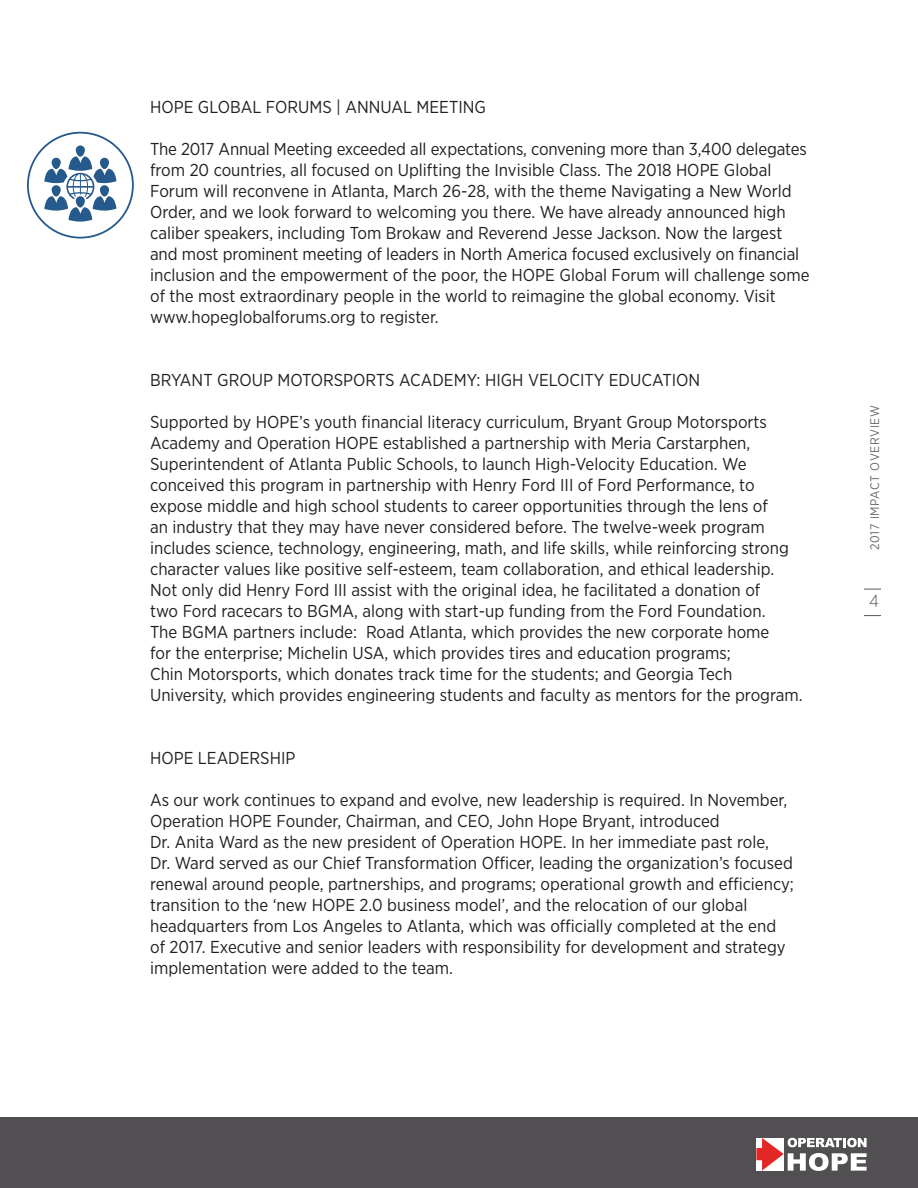
<style>
.page{position:relative;width:918px;height:1188px;background:#fff}
.page>*{position:absolute;margin:0;border:0;box-sizing:border-box;transform-origin:0 0}
.t1{font:300 17.4px "Gotham Narrow";color:#57585a}
.t2{font:17.25px/21px "Gotham Narrow";color:#231f20}
.t3{font:12.45px "Gotham Narrow";letter-spacing:.05em;color:#6b6b6e}
</style>
<div class="page">
<svg style="left:864px;top:589px;width:17px;height:1px"></svg>
<svg style="left:864px;top:615px;width:17px;height:1px"></svg>
<div style="left:0;top:1118px;width:918px;height:70px;background:#524f52"></div>
<svg style="left:756px;top:1138px;width:111px;height:33px"></svg>
<svg style="left:27px;top:132px;width:107px;height:107px"></svg>
<p class="t2" style="left:150px;top:96px;width:337px">HOPE GLOBAL FORUMS | ANNUAL MEETING</p>
<p class="t2" style="left:150px;top:138px;width:661px">The 2017 Annual Meeting exceeded all expectations, convening more than 3,400 delegates from 20 countries, all focused on Uplifting the Invisible Class. The 2018 HOPE Global Forum will reconvene in Atlanta, March 26-28, with the theme Navigating a New World Order, and we look forward to welcoming you there. We have already announced high caliber speakers, including Tom Brokaw and Reverend Jesse Jackson. Now the largest and most prominent meeting of leaders in North America focused exclusively on financial inclusion and the empowerment of the poor, the HOPE Global Forum will challenge some of the most extraordinary people in the world to reimagine the global economy. Visit www.hopeglobalforums.org to register.</p>
<p class="t2" style="left:150px;top:369px;width:552px">BRYANT GROUP MOTORSPORTS ACADEMY: HIGH VELOCITY EDUCATION</p>
<p class="t2" style="left:150px;top:411px;width:654px">Supported by HOPE’s youth financial literacy curriculum, Bryant Group Motorsports Academy and Operation HOPE established a partnership with Meria Carstarphen, Superintendent of Atlanta Public Schools, to launch High-Velocity Education. We conceived this program in partnership with Henry Ford III of Ford Performance, to expose middle and high school students to career opportunities through the lens of<br>an industry that they may have never considered before. The twelve-week program includes science, technology, engineering, math, and life skills, while reinforcing strong character values like positive self-esteem, team collaboration, and ethical leadership.<br>Not only did Henry Ford III assist with the original idea, he facilitated a donation of<br>two Ford racecars to BGMA, along with start-up funding from the Ford Foundation.<br>The BGMA partners include: Road Atlanta, which provides the new corporate home<br>for the enterprise; Michelin USA, which provides tires and education programs;<br>Chin Motorsports, which donates track time for the students; and Georgia Tech University, which provides engineering students and faculty as mentors for the program.</p>
<p class="t2" style="left:150px;top:747px;width:147px">HOPE LEADERSHIP</p>
<p class="t2" style="left:150px;top:789px;width:645px">As our work continues to expand and evolve, new leadership is required. In November, Operation HOPE Founder, Chairman, and CEO, John Hope Bryant, introduced<br>Dr. Anita Ward as the new president of Operation HOPE. In her immediate past role,<br>Dr. Ward served as our Chief Transformation Officer, leading the organization’s focused renewal around people, partnerships, and programs; operational growth and efficiency; transition to the ‘new HOPE 2.0 business model’, and the relocation of our global headquarters from Los Angeles to Atlanta, which was officially completed at the end of 2017. Executive and senior leaders with responsibility for development and strategy implementation were added to the team.</p>
<p class="t3" style="left:867px;top:550px;width:147px;rotate:-90deg">2017 IMPACT OVERVIEW</p>
<p class="t1" style="left:869px;top:591px;width:11px">4</p>
</div>
